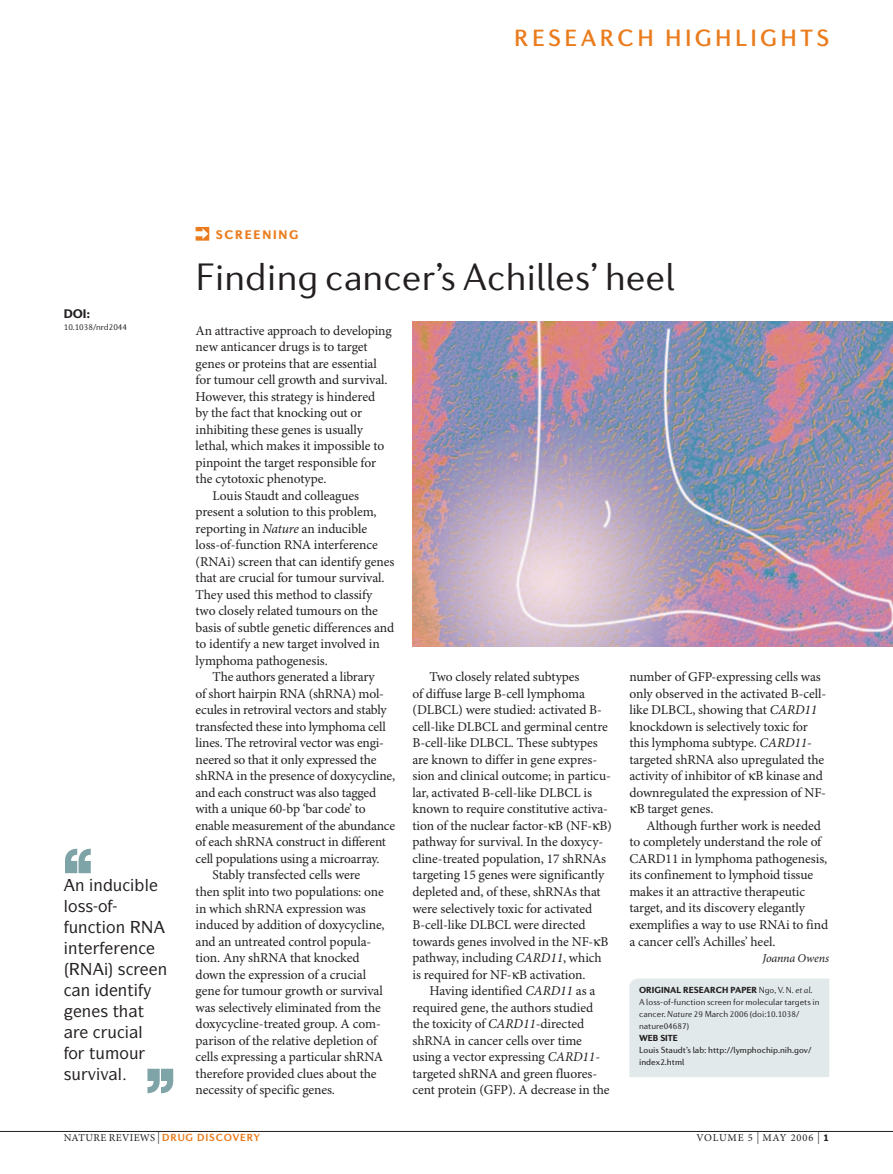
<style>
.page{position:relative;width:893px;height:1174px;background:#fff}
.page>*{position:absolute;margin:0;border:0;box-sizing:border-box;transform-origin:0 0}
.t1{font:300 39px "Diverda Sans LT Std";color:#231f20}
.t2{font:500 24px "Diverda Sans LT Std";letter-spacing:.14em;color:#ea7c1d}
.t3{font:500 16.5px "ITC Symbol Std";color:#231f20}
.t4{font:13.5px/16.5px "Minion Pro";letter-spacing:-.005em;color:#231f20}
.t5{font:900 12.75px "Diverda Sans LT Std";letter-spacing:.14em;color:#ea7c1d}
.t6{font:900 12.75px "Diverda Sans LT Std";color:#231f20}
.t7{font:italic 12px "Minion Pro";letter-spacing:-.01em;color:#231f20}
.t8{font:10.5px "Minion Pro";letter-spacing:.045em;color:#231f20}
.t9{font:10.5px "Minion Pro";letter-spacing:.08em;color:#231f20}
.t10{font:300 9px/12px "Diverda Sans LT Std";color:#231f20}
.t11{font:9px/12px "Diverda Sans LT Std";color:#231f20}
.t12{font:900 9px "Diverda Sans LT Std";color:#231f20}
.s1{font-style:italic}
.s2{font-weight:900}
.s3{font-weight:400;font-style:italic}
.s4{font-size:12px}
.s5{font-family:"Diverda Sans LT Std";font-weight:700;color:#ea7c1d}
.s6{font-family:"Diverda Sans LT Std";font-weight:900}
</style>
<div class="page">
<svg style="left:147px;top:1068px;width:26px;height:25px"></svg>
<svg style="left:65px;top:848px;width:26px;height:25px"></svg>
<img style="left:412px;top:321px;width:481px;height:325px">
<hr style="left:0;top:1131px;width:893px;height:1px;background:#231f20">
<div style="left:629px;top:978px;width:200px;height:99px;background:#e1e9ea"></div>
<svg style="left:196px;top:227px;width:13px;height:14px"></svg>
<h2 class="t2" style="left:514px;top:29px;width:316px">RESEARCH HIGHLIGHTS</h2>
<p class="t5" style="left:216px;top:230px;width:84px">SCREENING</p>
<h1 class="t1" style="left:196px;top:262px;width:481px">Finding cancer’s Achilles’ heel</h1>
<p class="t6" style="left:64px;top:309px;width:28px">DOI:</p>
<p class="t10" style="left:64px;top:322px;width:65px">10.1038/nrd2044</p>
<p class="t4" style="left:196px;top:323px;width:198px">An attractive approach to developing</p>
<p class="t4" style="left:196px;top:340px;width:174px">new anticancer drugs is to target</p>
<p class="t4" style="left:196px;top:356px;width:183px">genes or proteins that are essential</p>
<p class="t4" style="left:196px;top:373px;width:193px">for tumour cell growth and survival.</p>
<p class="t4" style="left:196px;top:389px;width:181px">However, this strategy is hindered</p>
<p class="t4" style="left:196px;top:406px;width:168px">by the fact that knocking out or</p>
<p class="t4" style="left:196px;top:422px;width:169px">inhibiting these genes is usually</p>
<p class="t4" style="left:196px;top:439px;width:190px">lethal, which makes it impossible to</p>
<p class="t4" style="left:196px;top:455px;width:182px">pinpoint the target responsible for</p>
<p class="t4" style="left:196px;top:472px;width:132px">the cytotoxic phenotype.</p>
<p class="t4" style="left:213px;top:488px;width:148px">Louis Staudt and colleagues</p>
<p class="t4" style="left:196px;top:505px;width:183px">present a solution to this problem,</p>
<p class="t4" style="left:196px;top:521px;width:173px">reporting in <span class="s1">Nature</span> an inducible</p>
<p class="t4" style="left:196px;top:538px;width:184px">loss-of-function RNA interference</p>
<p class="t4" style="left:196px;top:554px;width:200px">(RNAi) screen that can identify genes</p>
<p class="t4" style="left:196px;top:571px;width:191px">that are crucial for tumour survival.</p>
<p class="t4" style="left:196px;top:587px;width:178px">They used this method to classify</p>
<p class="t4" style="left:196px;top:604px;width:184px">two closely related tumours on the</p>
<p class="t4" style="left:196px;top:620px;width:200px">basis of subtle genetic differences and</p>
<p class="t4" style="left:196px;top:637px;width:186px">to identify a new target involved in</p>
<p class="t4" style="left:196px;top:653px;width:134px">lymphoma pathogenesis.</p>
<p class="t4" style="left:213px;top:670px;width:164px">The authors generated a library</p>
<p class="t4" style="left:196px;top:686px;width:190px">of short hairpin RNA (shRNA) mol-</p>
<p class="t4" style="left:196px;top:703px;width:193px">ecules in retroviral vectors and stably</p>
<p class="t4" style="left:196px;top:719px;width:192px">transfected these into lymphoma cell</p>
<p class="t4" style="left:196px;top:736px;width:190px">lines. The retroviral vector was engi-</p>
<p class="t4" style="left:196px;top:752px;width:182px">neered so that it only expressed the</p>
<p class="t4" style="left:196px;top:769px;width:201px">shRNA in the presence of doxycycline,</p>
<p class="t4" style="left:196px;top:785px;width:182px">and each construct was also tagged</p>
<p class="t4" style="left:196px;top:802px;width:171px">with a unique 60-bp ‘bar code’ to</p>
<p class="t4" style="left:196px;top:818px;width:201px">enable measurement of the abundance</p>
<p class="t4" style="left:196px;top:835px;width:192px">of each shRNA construct in different</p>
<p class="t4" style="left:196px;top:851px;width:186px">cell populations using a microarray.</p>
<p class="t4" style="left:213px;top:868px;width:149px">Stably transfected cells were</p>
<p class="t4" style="left:196px;top:884px;width:190px">then split into two populations: one</p>
<p class="t4" style="left:196px;top:901px;width:172px">in which shRNA expression was</p>
<p class="t4" style="left:196px;top:917px;width:191px">induced by addition of doxycycline,</p>
<p class="t4" style="left:196px;top:934px;width:177px">and an untreated control popula-</p>
<p class="t4" style="left:196px;top:950px;width:166px">tion. Any shRNA that knocked</p>
<p class="t4" style="left:196px;top:967px;width:172px">down the expression of a crucial</p>
<p class="t4" style="left:196px;top:983px;width:189px">gene for tumour growth or survival</p>
<p class="t4" style="left:196px;top:1000px;width:187px">was selectively eliminated from the</p>
<p class="t4" style="left:196px;top:1016px;width:187px">doxycycline-treated group. A com-</p>
<p class="t4" style="left:196px;top:1033px;width:183px">parison of the relative depletion of</p>
<p class="t4" style="left:196px;top:1049px;width:189px">cells expressing a particular shRNA</p>
<p class="t4" style="left:196px;top:1066px;width:183px">therefore provided clues about the</p>
<p class="t4" style="left:196px;top:1082px;width:141px">necessity of specific genes.</p>
<p class="t3" style="left:75px;top:879px;width:49px">■ ■ ◆</p>
<p class="t3" style="left:145px;top:879px;width:6px">●</p>
<p class="t3" style="left:64px;top:900px;width:45px">●□▲▲ □</p>
<p class="t3" style="left:69px;top:921px;width:58px">◆■ ▼□■</p>
<p class="t3" style="left:129px;top:942px;width:11px">■</p>
<p class="t3" style="left:81px;top:984px;width:54px">■ ■▼</p>
<p class="t3" style="left:82px;top:1005px;width:63px">■▲ ▼ ▼</p>
<p class="t3" style="left:68px;top:1047px;width:72px">□ ▼◆ □◆</p>
<p class="t3" style="left:64px;top:1068px;width:60px">▲◆❖❖ ●</p>
<p class="t4" style="left:412px;top:670px;width:201px;text-indent:17px">Two closely related subtypes<br>of diffuse large B-cell lymphoma (DLBCL) were studied: activated B&shy;cell-like DLBCL and germinal centre B-cell-like DLBCL. These subtypes are known to differ in gene expres&shy;sion and clinical outcome; in particu&shy;lar, activated B-cell-like DLBCL is known to require constitutive activa&shy;tion of the nuclear factor- B (NF- B) pathway for survival. In the doxycy&shy;cline-treated population, 17 shRNAs targeting 15 genes were significantly depleted and, of these, shRNAs that were selectively toxic for activated B-cell-like DLBCL were directed towards genes involved in the NF- B pathway, including <span class="s1">CARD11</span>, which is required for NF- B activation.</p>
<p class="t4" style="left:412px;top:983px;width:199px;text-indent:17px">Having identified <span class="s1">CARD11</span> as a required gene, the authors studied the toxicity of <span class="s1">CARD11</span>-directed shRNA in cancer cells over time using a vector expressing <span class="s1">CARD11</span>- targeted shRNA and green fluores&shy;cent protein (GFP). A decrease in the</p>
<p class="t4" style="left:629px;top:670px;width:193px">number of GFP-expressing cells was</p>
<p class="t4" style="left:629px;top:686px;width:198px">only observed in the activated B-cell-</p>
<p class="t4" style="left:629px;top:703px;width:190px">like DLBCL, showing that <span class="s1">CARD11</span></p>
<p class="t4" style="left:629px;top:719px;width:180px">knockdown is selectively toxic for</p>
<p class="t4" style="left:629px;top:736px;width:184px">this lymphoma subtype. <span class="s1">CARD11</span>-</p>
<p class="t4" style="left:629px;top:752px;width:197px">targeted shRNA also upregulated the</p>
<p class="t4" style="left:629px;top:769px;width:195px">activity of inhibitor of B kinase and</p>
<p class="t4" style="left:629px;top:785px;width:198px">downregulated the expression of NF-</p>
<p class="t4" style="left:637px;top:802px;width:78px">B target genes.</p>
<p class="t4" style="left:646px;top:818px;width:176px">Although further work is needed</p>
<p class="t4" style="left:629px;top:835px;width:193px">to completely understand the role of</p>
<p class="t4" style="left:629px;top:851px;width:199px">CARD11 in lymphoma pathogenesis,</p>
<p class="t4" style="left:629px;top:868px;width:185px">its confinement to lymphoid tissue</p>
<p class="t4" style="left:629px;top:884px;width:177px">makes it an attractive therapeutic</p>
<p class="t4" style="left:629px;top:901px;width:177px">target, and its discovery elegantly</p>
<p class="t4" style="left:629px;top:917px;width:200px">exemplifies a way to use RNAi to find</p>
<p class="t4" style="left:629px;top:934px;width:148px">a cancer cell’s Achilles’ heel.</p>
<p class="t7" style="left:762px;top:953px;width:68px">Joanna Owens</p>
<p class="t10" style="left:639px;top:984px;width:182px"><span class="s2">ORIGINAL RESEARCH PAPER</span> Ngo, V. N. <span class="s1">et al</span><span class="s3">.<br></span>A loss-of-function screen for molecular targets in cancer. <span class="s1">Nature</span> 29 March 2006 (doi:10.1038/ nature04687)</p>
<p class="t12" style="left:639px;top:1034px;width:40px">WEB SITE</p>
<p class="t11" style="left:639px;top:1044px;width:174px">Louis Staudt’s lab: http://lymphochip.nih.gov/ index2.html</p>
<p class="t8" style="left:64px;top:1133px;width:198px">NATURE REVIEWS <span class="s4">|</span> <span class="s5">DRUG DISCOVERY</span></p>
<p class="t9" style="left:696px;top:1133px;width:134px">VOLUME 5 <span class="s4">|</span> MAY 2006 <span class="s4">|</span> <span class="s6">1</span></p>
</div>
